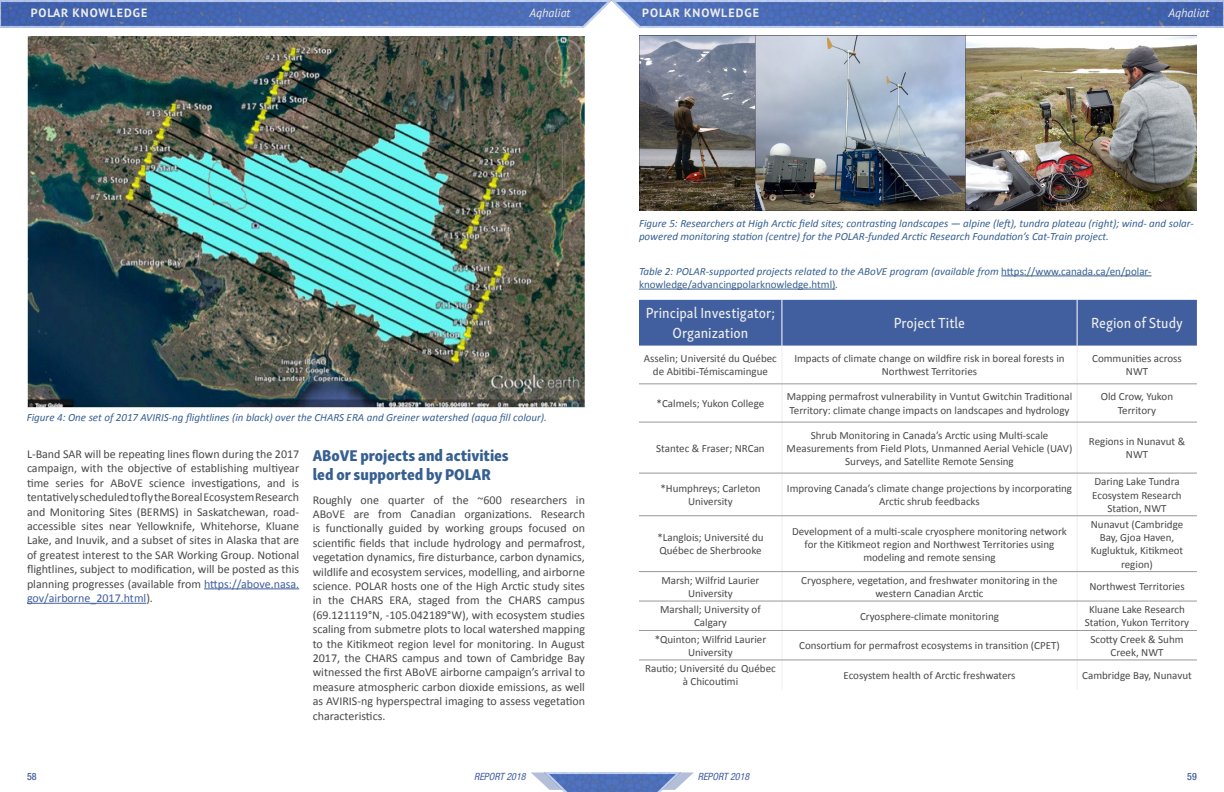
<style>
.page{position:relative;width:1224px;height:792px;background:#fff}
.page>*{position:absolute;margin:0;border:0;box-sizing:border-box;transform-origin:0 0}
.t1{font:16px/19.2px "Skolar Sans Latn Cn Eb";color:#365f91}
.t2{font:15px/20px "Skolar Sans Latn Cn Me";color:#ededed;text-align:center}
.t3{font:12px/14.4px "Calibri";color:#4a4747;text-align:justify}
.t4{font:700 12px "PT Sans";letter-spacing:.08em;color:#ededed}
.t5{font:italic 12px "PT Sans";color:#ededed}
.t6{font:11px/13.2px "Calibri";color:#4a4747;text-align:center}
.t7{font:italic 11px/13.2px "Calibri";color:#365f91}
.t8{font:11px/13.2px "Calibri";color:#365f91}
.t9{font:italic condensed 10px "Helvetica Neue LT Std";color:#415f9f}
.t10{font:500 condensed 10px "Helvetica Neue LT Std";color:#415f9f}
.s1{color:#415f9f}
.s2{font-style:italic}
</style>
<div class="page">
<img style="left:0;top:0;width:1224px;height:27px">
<svg style="left:531px;top:772px;width:65px;height:14px"></svg>
<img style="left:545px;top:773px;width:83px;height:19px">
<svg style="left:628px;top:772px;width:66px;height:20px"></svg>
<hr style="left:204px;top:588px;width:95px;height:1px;background:#415f9f">
<hr style="left:27px;top:603px;width:119px;height:1px;background:#415f9f">
<img style="left:27px;top:36px;width:558px;height:371px">
<img style="left:639px;top:36px;width:558px;height:174px">
<hr style="left:1001px;top:276px;width:151px;height:1px;background:#365f91">
<hr style="left:639px;top:289px;width:197px;height:1px;background:#365f91">
<div style="left:639px;top:300px;width:558px;height:46px;background:#415f9f"></div>
<hr style="left:781px;top:300px;width:1px;height:46px;background:#fff">
<hr style="left:1077px;top:300px;width:1px;height:46px;background:#fff">
<hr style="left:781px;top:346px;width:1px;height:38px;background:#ededed">
<hr style="left:1077px;top:346px;width:1px;height:38px;background:#ededed">
<hr style="left:781px;top:384px;width:1px;height:38px;background:#ededed">
<hr style="left:1077px;top:384px;width:1px;height:38px;background:#ededed">
<hr style="left:781px;top:422px;width:1px;height:51px;background:#ededed">
<hr style="left:1077px;top:422px;width:1px;height:51px;background:#ededed">
<hr style="left:781px;top:473px;width:1px;height:43px;background:#ededed">
<hr style="left:1077px;top:473px;width:1px;height:43px;background:#ededed">
<hr style="left:781px;top:516px;width:1px;height:55px;background:#ededed">
<hr style="left:1077px;top:516px;width:1px;height:55px;background:#ededed">
<svg style="left:781px;top:572px;width:1px;height:117px"></svg>
<svg style="left:1077px;top:572px;width:1px;height:117px"></svg>
<hr style="left:639px;top:384px;width:143px;height:1px;background:#9a9898">
<hr style="left:782px;top:384px;width:295px;height:1px;background:#9a9898">
<hr style="left:1077px;top:384px;width:120px;height:1px;background:#9a9898">
<hr style="left:639px;top:422px;width:143px;height:1px;background:#9a9898">
<hr style="left:782px;top:422px;width:295px;height:1px;background:#9a9898">
<hr style="left:1077px;top:422px;width:120px;height:1px;background:#9a9898">
<hr style="left:639px;top:473px;width:143px;height:1px;background:#9a9898">
<hr style="left:782px;top:473px;width:295px;height:1px;background:#9a9898">
<hr style="left:1077px;top:473px;width:120px;height:1px;background:#9a9898">
<hr style="left:639px;top:516px;width:143px;height:1px;background:#9a9898">
<hr style="left:782px;top:516px;width:295px;height:1px;background:#9a9898">
<hr style="left:1077px;top:516px;width:120px;height:1px;background:#9a9898">
<hr style="left:639px;top:571px;width:143px;height:1px;background:#9a9898">
<hr style="left:782px;top:571px;width:295px;height:1px;background:#9a9898">
<hr style="left:1077px;top:571px;width:120px;height:1px;background:#9a9898">
<hr style="left:639px;top:601px;width:143px;height:1px;background:#9a9898">
<hr style="left:782px;top:601px;width:295px;height:1px;background:#9a9898">
<hr style="left:1077px;top:601px;width:120px;height:1px;background:#9a9898">
<hr style="left:639px;top:630px;width:143px;height:1px;background:#9a9898">
<hr style="left:782px;top:630px;width:295px;height:1px;background:#9a9898">
<hr style="left:1077px;top:630px;width:120px;height:1px;background:#9a9898">
<hr style="left:639px;top:660px;width:143px;height:1px;background:#9a9898">
<hr style="left:782px;top:660px;width:295px;height:1px;background:#9a9898">
<hr style="left:1077px;top:660px;width:120px;height:1px;background:#9a9898">
<p class="t4" style="left:31px;top:5px;width:118px">POLAR KNOWLEDGE</p>
<p class="t5" style="left:529px;top:5px;width:42px">Aqhaliat</p>
<p class="t4" style="left:642px;top:5px;width:118px">POLAR KNOWLEDGE</p>
<p class="t5" style="left:1168px;top:5px;width:42px">Aqhaliat</p>
<p class="t7" style="left:27px;top:410px;width:522px">Figure 4: One set of 2017 AVIRIS-ng flightlines (in black) over the CHARS ERA and Greiner watershed (aqua fill colour).</p>
<p class="t3" style="left:27px;top:447px;width:274px">L-Band SAR will be repeating lines flown during the 2017 campaign, with the objective of establishing multiyear time series for ABoVE science investigations, and is tentatively scheduled to fly the Boreal Ecosystem Research and Monitoring Sites (BERMS) in Saskatchewan, road&shy;accessible sites near Yellowknife, Whitehorse, Kluane Lake, and Inuvik, and a subset of sites in Alaska that are of greatest interest to the SAR Working Group. Notional flightlines, subject to modification, will be posted as this planning progresses (available from <span class="s1">https://above.nasa. gov/airborne_2017.html</span>).</p>
<h1 class="t1" style="left:313px;top:444px;width:198px">ABoVE projects and activities led or supported by POLAR</h1>
<p class="t3" style="left:313px;top:492px;width:274px">Roughly one quarter of the ~600 researchers in ABoVE are from Canadian organizations. Research is functionally guided by working groups focused on scientific fields that include hydrology and permafrost, vegetation dynamics, fire disturbance, carbon dynamics, wildlife and ecosystem services, modelling, and airborne science. POLAR hosts one of the High Arctic study sites in the CHARS ERA, staged from the CHARS campus (69.121119°N, -105.042189°W), with ecosystem studies scaling from submetre plots to local watershed mapping to the Kitikmeot region level for monitoring. In August 2017, the CHARS campus and town of Cambridge Bay witnessed the first ABoVE airborne campaign’s arrival to measure atmospheric carbon dioxide emissions, as well as AVIRIS-ng hyperspectral imaging to assess vegetation characteristics.</p>
<p class="t10" style="left:27px;top:770px;width:11px">58</p>
<p class="t9" style="left:474px;top:770px;width:53px">REPORT 2018</p>
<p class="t7" style="left:639px;top:216px;width:556px">Figure 5: Researchers at High Arctic field sites; contrasting landscapes — alpine (left), tundra plateau (right); wind- and solar&shy;powered monitoring station (centre) for the POLAR-funded Arctic Research Foundation’s Cat-Train project.</p>
<p class="t8" style="left:639px;top:264px;width:514px"><span class="s2">Table 2: POLAR-supported projects related to the ABoVE program (available from</span> https://www.canada.ca/en/polar&shy;knowledge/advancingpolarknowledge.html)<span class="s2">.</span></p>
<h2 class="t2" style="left:646px;top:302px;width:131px">Principal Investigator;<br>Organization</h2>
<h2 class="t2" style="left:894px;top:312px;width:73px">Project Title</h2>
<h2 class="t2" style="left:1091px;top:312px;width:93px">Region of Study</h2>
<p class="t6" style="left:644px;top:352px;width:134px">Asselin; Université du Québec de Abitibi-Témiscamingue</p>
<p class="t6" style="left:794px;top:352px;width:272px">Impacts of climate change on wildfire risk in boreal forests in<br>Northwest Territories</p>
<p class="t6" style="left:1092px;top:352px;width:91px">Communities across<br>NWT</p>
<p class="t6" style="left:657px;top:397px;width:109px">*Calmels; Yukon College</p>
<p class="t6" style="left:787px;top:390px;width:287px;text-align:left">Mapping permafrost vulnerability in Vuntut Gwitchin Traditional<br>Territory: climate change impacts on landscapes and hydrology</p>
<p class="t6" style="left:1101px;top:390px;width:74px">Old Crow, Yukon<br>Territory</p>
<p class="t6" style="left:656px;top:442px;width:110px">Stantec &amp; Fraser; NRCan</p>
<p class="t6" style="left:787px;top:428px;width:287px">Shrub Monitoring in Canada’s Arctic using Multi-scale<br>Measurements from Field Plots, Unmanned Aerial Vehicle (UAV)<br>Surveys, and Satellite Remote Sensing</p>
<p class="t6" style="left:1089px;top:435px;width:98px">Regions in Nunavut &amp;<br>NWT</p>
<p class="t6" style="left:660px;top:482px;width:102px">*Humphreys; Carleton<br>University</p>
<p class="t6" style="left:787px;top:482px;width:287px">Improving Canada’s climate change projections by incorporating<br>Arctic shrub feedbacks</p>
<p class="t6" style="left:1092px;top:475px;width:91px">Daring Lake Tundra<br>Ecosystem Research<br>Station, NWT</p>
<p class="t6" style="left:657px;top:531px;width:108px;text-align:left">*Langlois; Université du<br>Québec de Sherbrooke</p>
<p class="t6" style="left:792px;top:524px;width:276px">Development of a multi-scale cryosphere monitoring network for the Kitikmeot region and Northwest Territories using modeling and remote sensing</p>
<p class="t6" style="left:1091px;top:518px;width:94px">Nunavut (Cambridge<br>Bay, Gjoa Haven,<br>Kugluktuk, Kitikmeot region)</p>
<p class="t6" style="left:661px;top:574px;width:99px">Marsh; Wilfrid Laurier<br>University</p>
<p class="t6" style="left:801px;top:574px;width:258px">Cryosphere, vegetation, and freshwater monitoring in the western Canadian Arctic</p>
<p class="t6" style="left:1089px;top:580px;width:97px">Northwest Territories</p>
<p class="t6" style="left:660px;top:603px;width:102px">Marshall; University of<br>Calgary</p>
<p class="t6" style="left:860px;top:610px;width:141px">Cryosphere-climate monitoring</p>
<p class="t6" style="left:1085px;top:603px;width:106px">Kluane Lake Research<br>Station, Yukon Territory</p>
<p class="t6" style="left:655px;top:633px;width:113px">*Quinton; Wilfrid Laurier<br>University</p>
<p class="t6" style="left:799px;top:639px;width:262px">Consortium for permafrost ecosystems in transition (CPET)</p>
<p class="t6" style="left:1090px;top:633px;width:95px">Scotty Creek &amp; Suhm<br>Creek, NWT</p>
<p class="t6" style="left:645px;top:662px;width:132px">Rautio; Université du Québec à Chicoutimi</p>
<p class="t6" style="left:844px;top:669px;width:174px">Ecosystem health of Arctic freshwaters</p>
<p class="t6" style="left:1082px;top:669px;width:111px">Cambridge Bay, Nunavut</p>
<p class="t9" style="left:698px;top:770px;width:53px">REPORT 2018</p>
<p class="t10" style="left:1187px;top:770px;width:11px">59</p>
</div>
